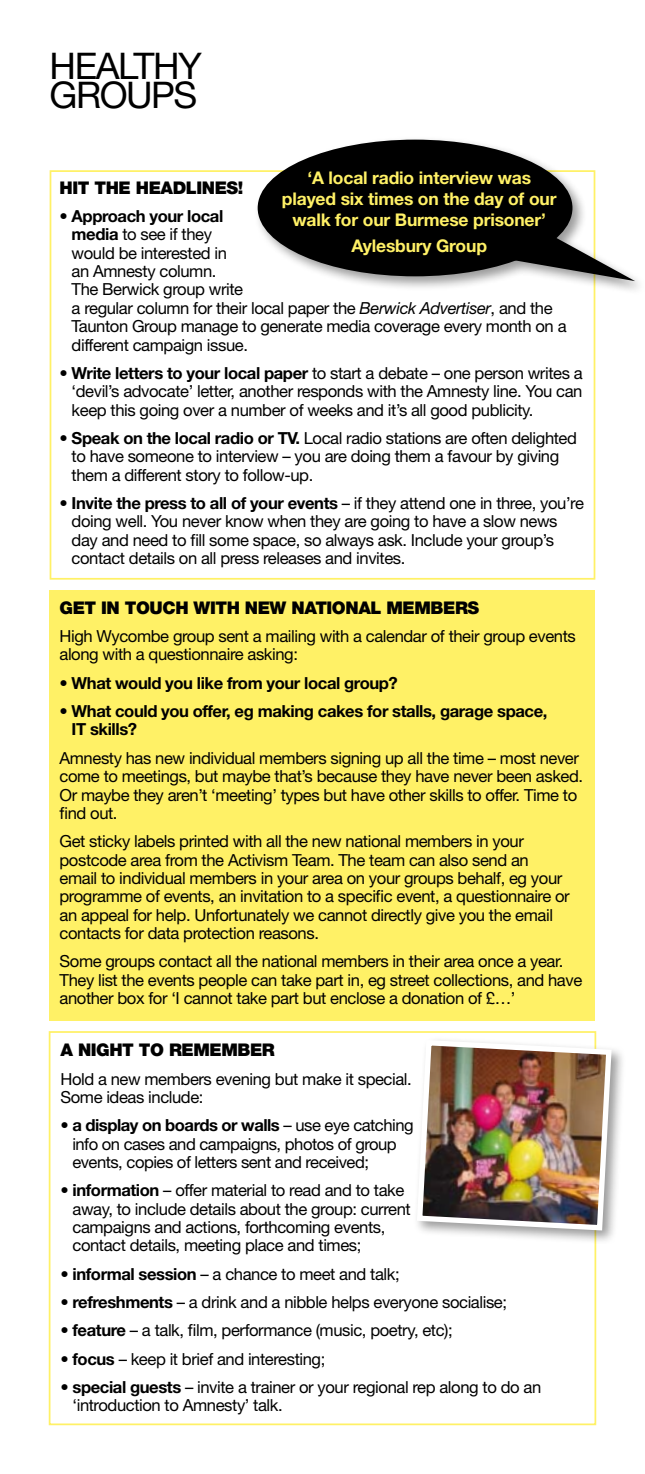
<style>
.page{position:relative;width:645px;height:1474px;background:#fff}
.page>*{position:absolute;margin:0;border:0;box-sizing:border-box;transform-origin:0 0}
.t1{font:36.75px/29.8px "Helvetica Neue";color:#000}
.t2{font:700 17.5px/21px "Helvetica Neue";letter-spacing:-.01em;color:#fff166;text-align:center}
.t3{font:900 17.5px "Helvetica Neue";letter-spacing:-.025em;color:#000}
.t4{font:16.62px/18.4px "Helvetica Neue";letter-spacing:-.025em;color:#000}
.t5{font:700 16.62px/18.4px "Helvetica Neue";letter-spacing:-.025em;color:#000}
.s1{font-weight:700}
.s2{font-style:italic}
</style>
<div class="page">
<div style="left:253px;top:135px;width:392px;height:160px;background:#000;opacity:.4"></div>
<div style="left:258px;top:140px;width:314px;height:136px;background:#000;border-radius:50%"></div>
<svg style="left:499px;top:235px;width:136px;height:46px"></svg>
<div style="left:50px;top:590px;width:545px;height:430px;background:#fff166"></div>
<div style="left:49px;top:1031px;width:547px;height:394px;border:2px solid #fff166"></div>
<div style="left:412px;top:1035px;width:213px;height:209px;background:#000;opacity:.4"></div>
<img style="left:414px;top:1037px;width:200px;height:196px">
<h1 class="t1" style="left:50px;top:50px;width:108px">Healthy groups</h1>
<p class="t2" style="left:282px;top:166px;width:276px">‘A local radio interview was played six times on the day of our walk for our Burmese prisoner’</p>
<p class="t2" style="left:351px;top:234px;width:137px">Aylesbury Group</p>
<p class="t3" style="left:60px;top:177px;width:185px">HIT THE HEADLINES!</p>
<p class="t4" style="left:72px;top:206px;width:496px;text-indent:-12px">• <span class="s1">Approach your local<br>media</span> to see if they<br>would be interested in<br>an Amnesty column.<br>The Berwick group write<br>a regular column for their local paper the <span class="s2">Berwick Advertiser</span>, and the Taunton Group manage to generate media coverage every month on a different campaign issue.</p>
<p class="t4" style="left:72px;top:363px;width:512px;text-align:justify;text-indent:-12px">• <span class="s1">Write letters to your local paper</span> to start a debate – one person writes a ‘devil’s advocate’ letter, another responds with the Amnesty line. You can keep this going over a number of weeks and it’s all good publicity.</p>
<p class="t4" style="left:72px;top:428px;width:507px;text-indent:-12px">• <span class="s1">Speak on the local radio or TV.</span> Local radio stations are often delighted to have someone to interview – you are doing them a favour by giving them a different story to follow-up.</p>
<p class="t4" style="left:72px;top:493px;width:514px;text-indent:-12px">• <span class="s1">I nvite the press to all of your events</span> – if they attend one in three, you’re doing well. You never know when they are going to have a slow news day and need to fill some space, so always ask. Include your group’s contact details on all press releases and invites.</p>
<p class="t3" style="left:60px;top:597px;width:421px">GET IN TOUCH WITH NEW NATIONAL MEMBERS</p>
<p class="t4" style="left:60px;top:626px;width:518px">High Wycombe group sent a mailing with a calendar of their group events along with a questionnaire asking:</p>
<p class="t5" style="left:60px;top:673px;width:340px">• What would you like from your local group?</p>
<p class="t5" style="left:72px;top:701px;width:477px;text-indent:-12px">• What could you offer, eg making cakes for stalls, garage space,<br>IT skills?</p>
<p class="t4" style="left:60px;top:748px;width:525px">Amnesty has new individual members signing up all the time – most never come to meetings, but maybe that’s because they have never been asked.<br>Or maybe they aren’t ‘meeting’ types but have other skills to offer. Time to find out.</p>
<p class="t4" style="left:60px;top:831px;width:512px">Get sticky labels printed with all the new national members in your postcode area from the Activism Team. The team can also send an email to individual members in your area on your groups behalf, eg your programme of events, an invitation to a specific event, a questionnaire or an appeal for help. Unfortunately we cannot directly give you the email contacts for data protection reasons.</p>
<p class="t4" style="left:60px;top:952px;width:524px">Some groups contact all the national members in their area once a year.<br>They list the events people can take part in, eg street collections, and have another box for ‘I cannot take part but enclose a donation of £…’</p>
<p class="t3" style="left:60px;top:1039px;width:216px">A NIGHT TO REMEMBER</p>
<p class="t4" style="left:60px;top:1069px;width:353px">Hold a new members evening but make it special.<br>Some ideas include:</p>
<p class="t4" style="left:72px;top:1115px;width:343px;text-indent:-12px">• <span class="s1">a display on boards or walls</span> – use eye catching info on cases and campaigns, photos of group events, copies of letters sent and received;</p>
<p class="t4" style="left:73px;top:1180px;width:340px;text-indent:-12px">• <span class="s1">information</span> – offer material to read and to take away, to include details about the group: current campaigns and actions, forthcoming events, contact details, meeting place and times;</p>
<p class="t4" style="left:60px;top:1264px;width:341px">• <span class="s1">informal session</span> – a chance to meet and talk;</p>
<p class="t4" style="left:60px;top:1292px;width:448px">• <span class="s1">refreshments</span> – a drink and a nibble helps everyone socialise;</p>
<p class="t4" style="left:60px;top:1320px;width:394px">• <span class="s1">feature</span> – a talk, film, performance (music, poetry, etc);</p>
<p class="t4" style="left:60px;top:1349px;width:266px">• <span class="s1">focus</span> – keep it brief and interesting;</p>
<p class="t4" style="left:73px;top:1377px;width:470px;text-indent:-12px">• <span class="s1">special guests</span> – invite a trainer or your regional rep along to do an ‘introduction to Amnesty’ talk.</p>
</div>
